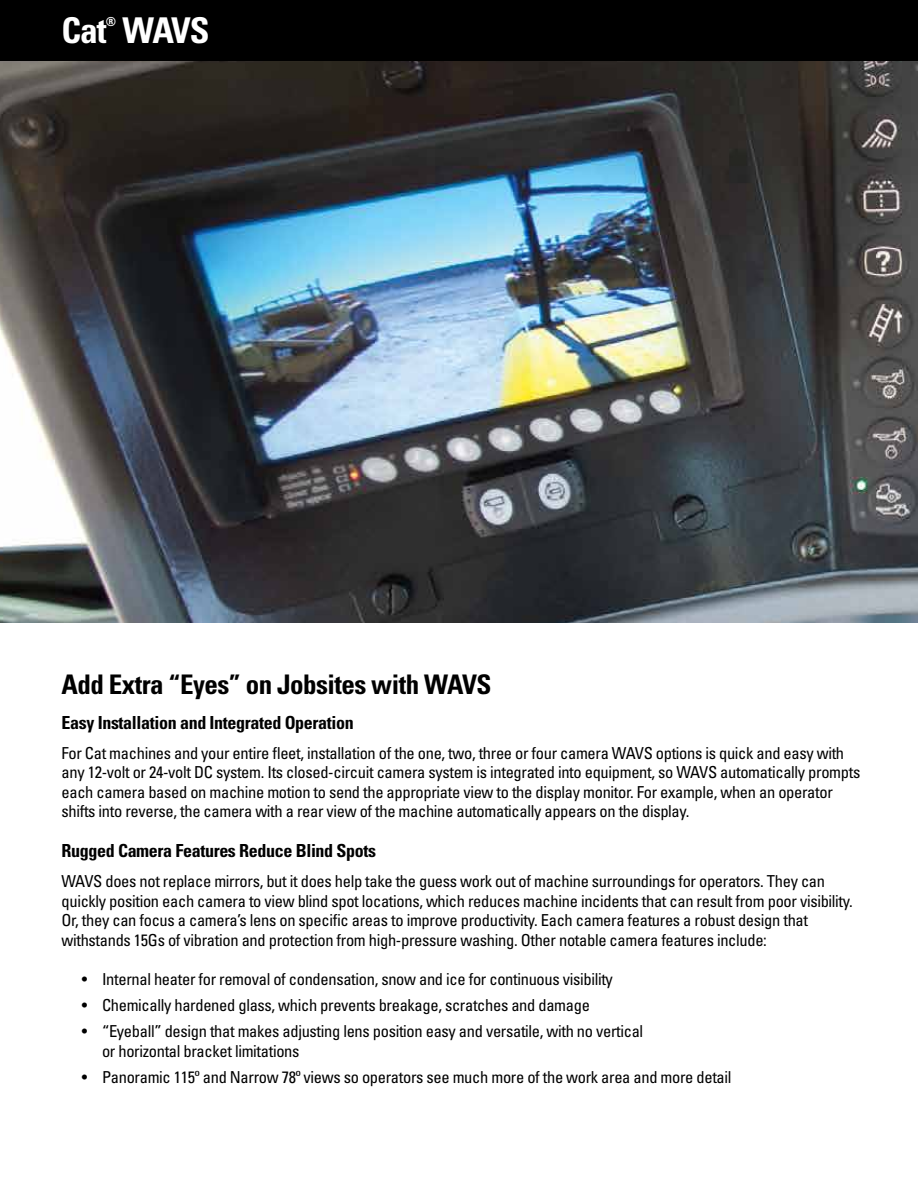
<style>
.page{position:relative;width:918px;height:1188px;background:#fff}
.page>*{position:absolute;margin:0;border:0;box-sizing:border-box;transform-origin:0 0}
.t1{font:700 condensed 35.55px "Univers LT Std";letter-spacing:-.03em;color:#fff}
.t2{font:700 condensed 27px "Univers";letter-spacing:-.02em;color:#000}
.t3{font:700 condensed 18px "Univers";letter-spacing:-.02em;color:#000}
.t4{font:condensed 16.5px/19.5px "Univers";letter-spacing:-.02em;color:#000}
.t5{font:700 condensed 12.45px "Univers LT Std";color:#fff}
</style>
<div class="page">
<img style="left:0;top:60px;width:918px;height:562px">
<div style="left:0;top:0;width:918px;height:60px;background:#000"></div>
<p class="t5" style="left:106px;top:14px;width:12px">®</p>
<h1 class="t1" style="left:62px;top:9px;width:149px">Cat WAVS</h1>
<h2 class="t2" style="left:62px;top:668px;width:431px">Add Extra “Eyes” on Jobsites with WAVS</h2>
<p class="t3" style="left:62px;top:711px;width:294px">Easy Installation and Integrated Operation</p>
<p class="t4" style="left:62px;top:743px;width:800px">For Cat machines and your entire fleet, installation of the one, two, three or four camera WAVS options is quick and easy with any 12-volt or 24-volt DC system. Its closed-circuit camera system is integrated into equipment, so WAVS automatically prompts each camera based on machine motion to send the appropriate view to the display monitor. For example, when an operator shifts into reverse, the camera with a rear view of the machine automatically appears on the display.</p>
<p class="t3" style="left:62px;top:840px;width:316px">Rugged Camera Features Reduce Blind Spots</p>
<p class="t4" style="left:62px;top:871px;width:793px">WAVS does not replace mirrors, but it does help take the guess work out of machine surroundings for operators. They can quickly position each camera to view blind spot locations, which reduces machine incidents that can result from poor visibility.<br>Or, they can focus a camera’s lens on specific areas to improve productivity. Each camera features a robust design that withstands 15Gs of vibration and protection from high-pressure washing. Other notable camera features include:</p>
<p class="t4" style="left:82px;top:969px;width:533px">• Internal heater for removal of condensation, snow and ice for continuous visibility</p>
<p class="t4" style="left:82px;top:995px;width:510px">• Chemically hardened glass, which prevents breakage, scratches and damage</p>
<p class="t4" style="left:102px;top:1021px;width:543px;text-indent:-20px">• “Eyeball” design that makes adjusting lens position easy and versatile, with no vertical or horizontal bracket limitations</p>
<p class="t4" style="left:82px;top:1067px;width:651px">• Panoramic 115º and Narrow 78º views so operators see much more of the work area and more detail</p>
</div>
